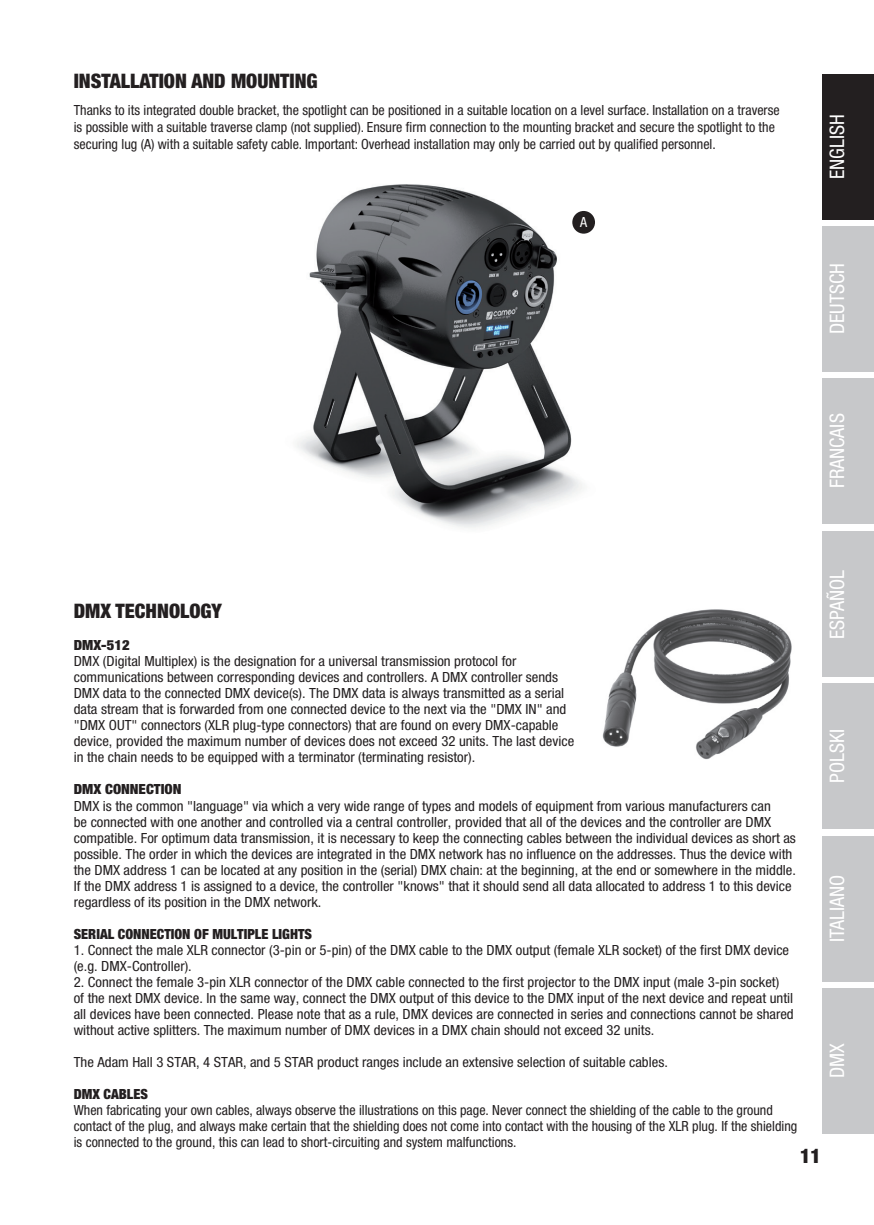
<style>
.page{position:relative;width:874px;height:1225px;background:#fff}
.page>*{position:absolute;margin:0;border:0;box-sizing:border-box;transform-origin:0 0}
.t1{font:condensed 20px "Helvetica Neue LT Std";color:#fff}
.t2{font:900 condensed 20px "Helvetica Neue LT Pro";color:#231f20}
.t3{font:900 condensed 20px "Helvetica Neue LT Std";color:#231f20}
.t4{font:condensed 14px/16px "Helvetica Neue LT Pro";color:#231f20;scale:1.05 1}
.t5{font:condensed 14px/16.8px "Helvetica Neue LT Pro";color:#231f20}
.t6{font:900 condensed 14px "Helvetica Neue LT Pro";color:#231f20}
.t7{font:900 condensed 14px "Helvetica Neue LT Pro";color:#231f20;scale:1.05 1}
.t8{font:condensed 14px "Helvetica Neue LT Pro";color:#fff}
</style>
<div class="page">
<div style="left:821px;top:988px;width:52px;height:146px;background:#c7c8ca"></div>
<div style="left:821px;top:74px;width:52px;height:145px;background:#231f20"></div>
<div style="left:821px;top:226px;width:52px;height:145px;background:#c7c8ca"></div>
<div style="left:821px;top:378px;width:52px;height:146px;background:#c7c8ca"></div>
<div style="left:821px;top:531px;width:52px;height:146px;background:#c7c8ca"></div>
<div style="left:821px;top:683px;width:52px;height:146px;background:#c7c8ca"></div>
<div style="left:821px;top:836px;width:52px;height:145px;background:#c7c8ca"></div>
<img style="left:297px;top:184px;width:298px;height:344px">
<div style="left:572px;top:211px;width:22px;height:23px;background:#231f20;border-radius:50%"></div>
<img style="left:602px;top:609px;width:190px;height:151px">
<h1 class="t2" style="left:74px;top:69px;width:245px">INSTALLATION AND MOUNTING</h1>
<p class="t5" style="left:74px;top:101px;width:707px">Thanks to its integrated double bracket, the spotlight can be positioned in a suitable location on a level surface. Installation on a traverse is possible with a suitable traverse clamp (not supplied). Ensure firm connection to the mounting bracket and secure the spotlight to the securing lug (A) with a suitable safety cable. Important: Overhead installation may only be carried out by qualified personnel.</p>
<p class="t8" style="left:580px;top:214px;width:8px">A</p>
<h1 class="t1" style="left:824px;top:179px;width:66px;rotate:-90deg">ENGLISH</h1>
<h1 class="t1" style="left:824px;top:334px;width:73px;rotate:-90deg">DEUTSCH</h1>
<h1 class="t1" style="left:824px;top:488px;width:76px;rotate:-90deg">FRANCAIS</h1>
<h1 class="t2" style="left:74px;top:599px;width:150px">DMX TECHNOLOGY</h1>
<p class="t7" style="left:74px;top:637px;width:55px">DMX-512</p>
<p class="t4" style="left:74px;top:653px;width:478px">DMX (Digital Multiplex) is the designation for a universal transmission protocol for communications between corresponding devices and controllers. A DMX controller sends DMX data to the connected DMX device(s). The DMX data is always transmitted as a serial data stream that is forwarded from one connected device to the next via the "DMX IN" and "DMX OUT" connectors (XLR plug-type connectors) that are found on every DMX-capable device, provided the maximum number of devices does not exceed 32 units. The last device in the chain needs to be equipped with a terminator (terminating resistor).</p>
<p class="t7" style="left:74px;top:781px;width:104px">DMX CONNECTION</p>
<p class="t4" style="left:74px;top:797px;width:689px">DMX is the common "language" via which a very wide range of types and models of equipment from various manufacturers can<br>be connected with one another and controlled via a central controller, provided that all of the devices and the controller are DMX compatible. For optimum data transmission, it is necessary to keep the connecting cables between the individual devices as short as possible. The order in which the devices are integrated in the DMX network has no influence on the addresses. Thus the device with the DMX address 1 can be located at any position in the (serial) DMX chain: at the beginning, at the end or somewhere in the middle.<br>If the DMX address 1 is assigned to a device, the controller "knows" that it should send all data allocated to address 1 to this device regardless of its position in the DMX network.</p>
<p class="t6" style="left:74px;top:925px;width:240px">SERIAL CONNECTION OF MULTIPLE LIGHTS</p>
<p class="t4" style="left:74px;top:941px;width:682px">1. Connect the male XLR connector (3-pin or 5-pin) of the DMX cable to the DMX output (female XLR socket) of the first DMX device (e.g. DMX-Controller).</p>
<p class="t4" style="left:74px;top:973px;width:686px">2. Connect the female 3-pin XLR connector of the DMX cable connected to the first projector to the DMX input (male 3-pin socket)<br>of the next DMX device. In the same way, connect the DMX output of this device to the DMX input of the next device and repeat until all devices have been connected. Please note that as a rule, DMX devices are connected in series and connections cannot be shared without active splitters. The maximum number of DMX devices in a DMX chain should not exceed 32 units.</p>
<p class="t4" style="left:74px;top:1053px;width:567px">The Adam Hall 3 STAR, 4 STAR, and 5 STAR product ranges include an extensive selection of suitable cables.</p>
<p class="t6" style="left:74px;top:1085px;width:76px">DMX CABLES</p>
<p class="t5" style="left:74px;top:1101px;width:724px;line-height:16px">When fabricating your own cables, always observe the illustrations on this page. Never connect the shielding of the cable to the ground contact of the plug, and always make certain that the shielding does not come into contact with the housing of the XLR plug. If the shielding is connected to the ground, this can lead to short-circuiting and system malfunctions.</p>
<h1 class="t3" style="left:799px;top:1143px;width:22px">11</h1>
<h1 class="t1" style="left:825px;top:639px;width:71px;rotate:-90deg">ESPAÑOL</h1>
<h1 class="t1" style="left:825px;top:783px;width:55px;rotate:-90deg">POLSKI</h1>
<h1 class="t1" style="left:825px;top:942px;width:69px;rotate:-90deg">ITALIANO</h1>
<h1 class="t1" style="left:825px;top:1078px;width:36px;rotate:-90deg">DMX</h1>
</div>
